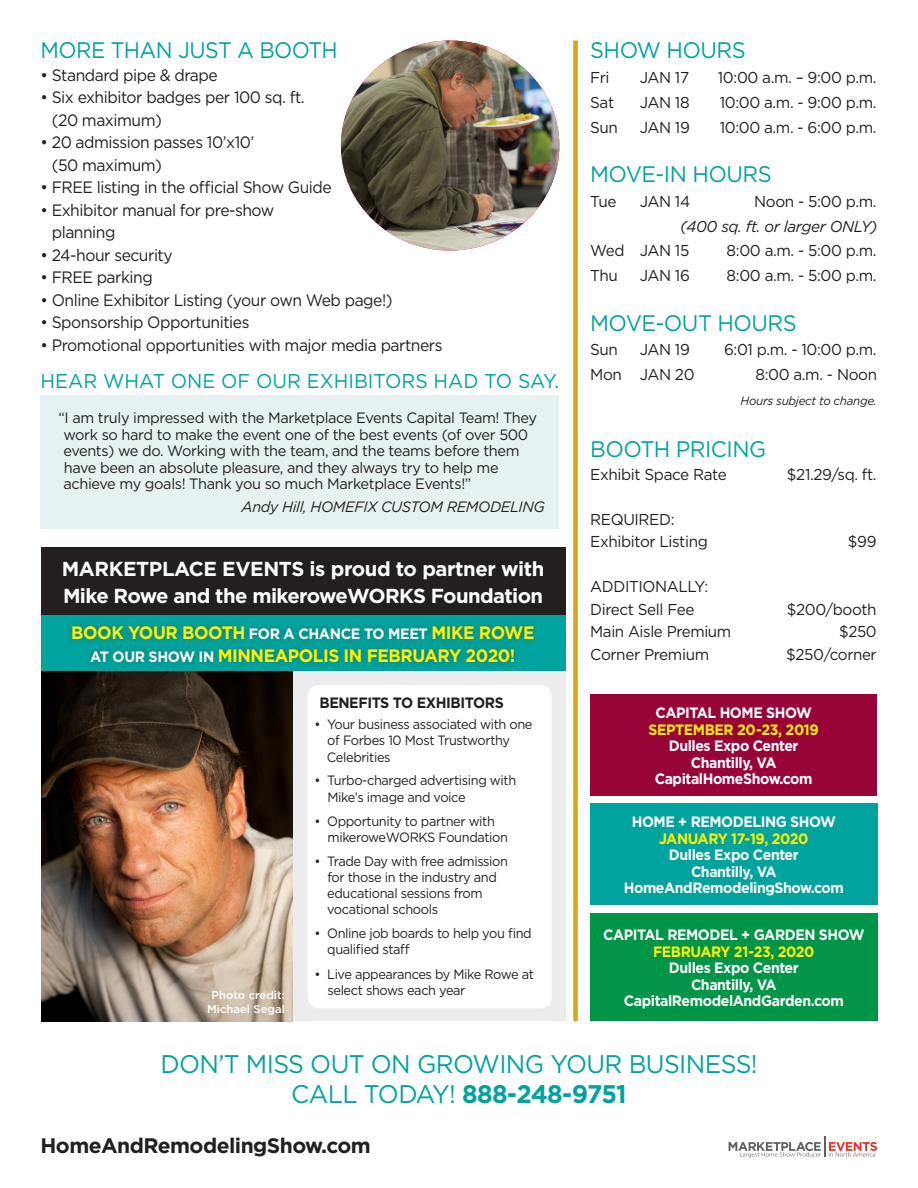
<style>
.page{position:relative;width:918px;height:1188px;background:#fff}
.page>*{position:absolute;margin:0;border:0;box-sizing:border-box;transform-origin:0 0}
.t1{font:25.5px "Gotham";letter-spacing:-.025em;color:#00a39d}
.t2{font:700 25.5px "Gotham";letter-spacing:-.025em;color:#00a39d}
.t3{font:22.5px "Gotham";letter-spacing:-.025em;color:#00a39d}
.t4{font:22.5px "Gotham";letter-spacing:-.025em;color:#00a39d;scale:.95 1}
.t5{font:700 21px "Gotham";letter-spacing:-.025em;color:#231f20}
.t6{font:700 20.25px/27px "Gotham";letter-spacing:-.03em;color:#fff}
.t7{font:19.95px "Gotham";color:#00a39d}
.t8{font:700 18px "Gotham";letter-spacing:-.025em;color:#fff101;scale:.95 1}
.t9{font:16.5px/22.5px "Gotham";letter-spacing:-.03em;color:#231f20;scale:.95 1}
.t10{font:15.75px/22.5px "Gotham";letter-spacing:-.025em;color:#231f20}
.t11{font:italic 15.75px "Gotham";letter-spacing:-.025em;color:#231f20}
.t12{font:15.75px "Gotham";letter-spacing:-.025em;color:#231f20;scale:.96 1}
.t13{font:15px/16.5px "Gotham";letter-spacing:-.025em;color:#231f20}
.t14{font:700 15px "Gotham";letter-spacing:-.03em;color:#fff;scale:.94 1}
.t15{font:700 15px "Gotham";letter-spacing:-.03em;color:#fff101;scale:.94 1}
.t16{font:italic 15px "Gotham";letter-spacing:-.025em;color:#231f20}
.t17{font:700 15px "Gotham";letter-spacing:-.03em;color:#231f20;scale:.95 1}
.t18{font:13.5px/16.2px "Gotham";letter-spacing:-.03em;color:#231f20;scale:.95 1}
.t19{font:italic 12px "Gotham";letter-spacing:-.025em;color:#231f20}
.t20{font:500 11.25px/13.5px "Gotham";color:#fff;text-align:center}
.s1{font-size:15px;color:#fff}
.s2{font-weight:400}
</style>
<div class="page">
<img style="left:341px;top:40px;width:218px;height:211px">
<div style="left:40px;top:395px;width:519px;height:134px;background:#e6f2f2"></div>
<div style="left:573px;top:40px;width:5px;height:981px;background:#d5a616"></div>
<hr style="left:824px;top:1136px;width:2px;height:21px;background:#5f5f62">
<svg style="left:729px;top:1142px;width:92px;height:16px"></svg>
<svg style="left:829px;top:1142px;width:48px;height:15px"></svg>
<div style="left:590px;top:694px;width:287px;height:102px;background:#990438"></div>
<div style="left:590px;top:913px;width:288px;height:108px;background:#009547"></div>
<div style="left:590px;top:804px;width:288px;height:101px;background:#00a39d"></div>
<div style="left:293px;top:671px;width:272px;height:350px;background:#ececee"></div>
<img style="left:41px;top:671px;width:252px;height:350px">
<div style="left:41px;top:548px;width:524px;height:67px;background:#231f20"></div>
<div style="left:308px;top:685px;width:244px;height:323px;background:#fff;border-radius:11px"></div>
<div style="left:41px;top:615px;width:524px;height:56px;background:#00a39d"></div>
<div style="left:65px;top:619px;width:476px;height:51px;background:#029b95"></div>
<p class="t4" style="left:40px;top:36px;width:315px">MORE THAN JUST A BOOTH</p>
<p class="t9" style="left:40px;top:64px;width:188px">• Standard pipe &amp; drape</p>
<p class="t9" style="left:52px;top:86px;width:268px;text-indent:-11px">• Six exhibitor badges per 100 sq. ft. (20 maximum)</p>
<p class="t9" style="left:52px;top:131px;width:215px;text-indent:-11px">• 20 admission passes 10’x10’ (50 maximum)</p>
<p class="t9" style="left:40px;top:176px;width:308px">• FREE listing in the official Show Guide</p>
<p class="t9" style="left:52px;top:199px;width:236px;text-indent:-11px">• Exhibitor manual for pre-show planning</p>
<p class="t9" style="left:40px;top:244px;width:141px">• 24-hour security</p>
<p class="t9" style="left:40px;top:266px;width:120px">• FREE parking</p>
<p class="t9" style="left:40px;top:289px;width:372px">• Online Exhibitor Listing (your own Web page!)</p>
<p class="t9" style="left:40px;top:311px;width:222px">• Sponsorship Opportunities</p>
<p class="t9" style="left:40px;top:334px;width:425px">• Promotional opportunities with major media partners</p>
<p class="t7" style="left:40px;top:368px;width:520px">HEAR WHAT ONE OF OUR EXHIBITORS HAD TO SAY.</p>
<p class="t13" style="left:63px;top:409px;width:475px;text-indent:-5px">“I am truly impressed with the Marketplace Events Capital Team! They work so hard to make the event one of the best events (of over 500 events) we do. Working with the team, and the teams before them have been an absolute pleasure, and they always try to help me achieve my goals! Thank you so much Marketplace Events!”</p>
<p class="t16" style="left:242px;top:498px;width:305px">Andy Hill, HOMEFIX CUSTOM REMODELING</p>
<p class="t6" style="left:62px;top:555px;width:484px">MARKETPLACE EVENTS is proud to partner with<br>Mike Rowe and the mikeroweWORKS Foundation</p>
<p class="t8" style="left:71px;top:621px;width:489px">BOOK YOUR BOOTH <span class="s1">FOR A CHANCE TO MEET</span> MIKE ROWE</p>
<p class="t8" style="left:90px;top:644px;width:449px"><span class="s1">AT OUR SHOW IN</span> MINNEAPOLIS IN FEBRUARY 2020!</p>
<p class="t20" style="left:207px;top:988px;width:79px">Photo credit:<br>Michael Segal</p>
<p class="t17" style="left:319px;top:693px;width:196px">BENEFITS TO EXHIBITORS</p>
<p class="t18" style="left:327px;top:716px;width:218px;text-indent:-12px">• Your business associated with one of Forbes 10 Most Trustworthy<br>Celebrities</p>
<p class="t18" style="left:327px;top:772px;width:200px;text-indent:-13px">• Turbo-charged advertising with<br>Mike’s image and voice</p>
<p class="t18" style="left:328px;top:812px;width:191px;text-indent:-13px">• Opportunity to partner with mikeroweWORKS Foundation</p>
<p class="t18" style="left:327px;top:852px;width:192px;text-indent:-13px">• Trade Day with free admission for those in the industry and educational sessions from vocational schools</p>
<p class="t18" style="left:327px;top:925px;width:217px;text-indent:-13px">• Online job boards to help you find qualified staff</p>
<p class="t18" style="left:327px;top:966px;width:219px;text-indent:-13px">• Live appearances by Mike Rowe at select shows each year</p>
<p class="t3" style="left:590px;top:36px;width:157px">SHOW HOURS</p>
<p class="t10" style="left:590px;top:66px;width:21px">Fri</p>
<p class="t10" style="left:640px;top:66px;width:51px">JAN 17</p>
<p class="t10" style="left:718px;top:66px;width:160px">10:00 a.m. – 9:00 p.m.</p>
<p class="t10" style="left:590px;top:91px;width:25px">Sat</p>
<p class="t10" style="left:640px;top:91px;width:51px">JAN 18</p>
<p class="t10" style="left:720px;top:91px;width:158px">10:00 a.m. - 9:00 p.m.</p>
<p class="t10" style="left:590px;top:116px;width:29px">Sun</p>
<p class="t10" style="left:640px;top:116px;width:52px">JAN 19</p>
<p class="t10" style="left:720px;top:116px;width:158px">10:00 a.m. - 6:00 p.m.</p>
<p class="t3" style="left:590px;top:160px;width:183px">MOVE-IN HOURS</p>
<p class="t10" style="left:590px;top:190px;width:28px">Tue</p>
<p class="t10" style="left:640px;top:190px;width:52px">JAN 14</p>
<p class="t10" style="left:754px;top:190px;width:124px">Noon - 5:00 p.m.</p>
<p class="t11" style="left:680px;top:216px;width:199px">(400 sq. ft. or larger ONLY)</p>
<p class="t10" style="left:590px;top:239px;width:101px">Wed JAN 15</p>
<p class="t10" style="left:727px;top:239px;width:152px">8:00 a.m. - 5:00 p.m.</p>
<p class="t10" style="left:590px;top:264px;width:29px">Thu</p>
<p class="t10" style="left:640px;top:264px;width:52px">JAN 16</p>
<p class="t10" style="left:727px;top:264px;width:152px">8:00 a.m. - 5:00 p.m.</p>
<p class="t3" style="left:590px;top:308px;width:208px">MOVE-OUT HOURS</p>
<p class="t10" style="left:590px;top:338px;width:29px">Sun</p>
<p class="t10" style="left:640px;top:338px;width:52px">JAN 19</p>
<p class="t10" style="left:724px;top:338px;width:154px">6:01 p.m. - 10:00 p.m.</p>
<p class="t10" style="left:590px;top:363px;width:106px">Mon JAN 20</p>
<p class="t10" style="left:755px;top:363px;width:123px">8:00 a.m. - Noon</p>
<p class="t19" style="left:741px;top:393px;width:138px">Hours subject to change.</p>
<p class="t3" style="left:590px;top:435px;width:177px">BOOTH PRICING</p>
<p class="t10" style="left:590px;top:463px;width:138px">Exhibit Space Rate</p>
<p class="t10" style="left:787px;top:463px;width:91px">$21.29/sq. ft.</p>
<p class="t10" style="left:590px;top:508px;width:119px">REQUIRED:<br>Exhibitor Listing</p>
<p class="t10" style="left:848px;top:530px;width:30px">$99</p>
<p class="t10" style="left:590px;top:575px;width:120px">ADDITIONALLY:</p>
<p class="t10" style="left:590px;top:598px;width:106px">Direct Sell Fee</p>
<p class="t10" style="left:787px;top:598px;width:91px">$200/booth</p>
<p class="t12" style="left:590px;top:622px;width:148px">Main Aisle Premium</p>
<p class="t12" style="left:839px;top:622px;width:41px">$250</p>
<p class="t10" style="left:590px;top:643px;width:120px">Corner Premium</p>
<p class="t10" style="left:786px;top:643px;width:92px">$250/corner</p>
<p class="t14" style="left:655px;top:703px;width:168px">CAPITAL HOME SHOW</p>
<p class="t15" style="left:649px;top:719px;width:182px">SEPTEMBER 20-23, 2019</p>
<p class="t14" style="left:669px;top:736px;width:140px">Dulles Expo Center</p>
<p class="t14" style="left:691px;top:752px;width:93px">Chantilly, VA</p>
<p class="t14" style="left:655px;top:769px;width:169px">CapitalHomeShow.com</p>
<p class="t14" style="left:632px;top:812px;width:219px">HOME + REMODELING SHOW</p>
<p class="t15" style="left:659px;top:829px;width:160px">JANUARY 17-19, 2020</p>
<p class="t14" style="left:669px;top:845px;width:140px">Dulles Expo Center</p>
<p class="t14" style="left:691px;top:862px;width:93px">Chantilly, VA</p>
<p class="t14" style="left:624px;top:878px;width:236px">HomeAndRemodelingShow.com</p>
<p class="t14" style="left:603px;top:925px;width:280px">CAPITAL REMODEL + GARDEN SHOW</p>
<p class="t15" style="left:653px;top:941px;width:173px">FEBRUARY 21-23, 2020</p>
<p class="t14" style="left:669px;top:958px;width:140px">Dulles Expo Center</p>
<p class="t14" style="left:691px;top:974px;width:93px">Chantilly, VA</p>
<p class="t14" style="left:624px;top:991px;width:235px">CapitalRemodelAndGarden.com</p>
<p class="t1" style="left:160px;top:1048px;width:599px">DON’T MISS OUT ON GROWING YOUR BUSINESS!</p>
<p class="t2" style="left:291px;top:1077px;width:337px"><span class="s2">CALL TODAY!</span> 888-248-9751</p>
<p class="t5" style="left:40px;top:1131px;width:332px">HomeAndRemodelingShow.com</p>
</div>
